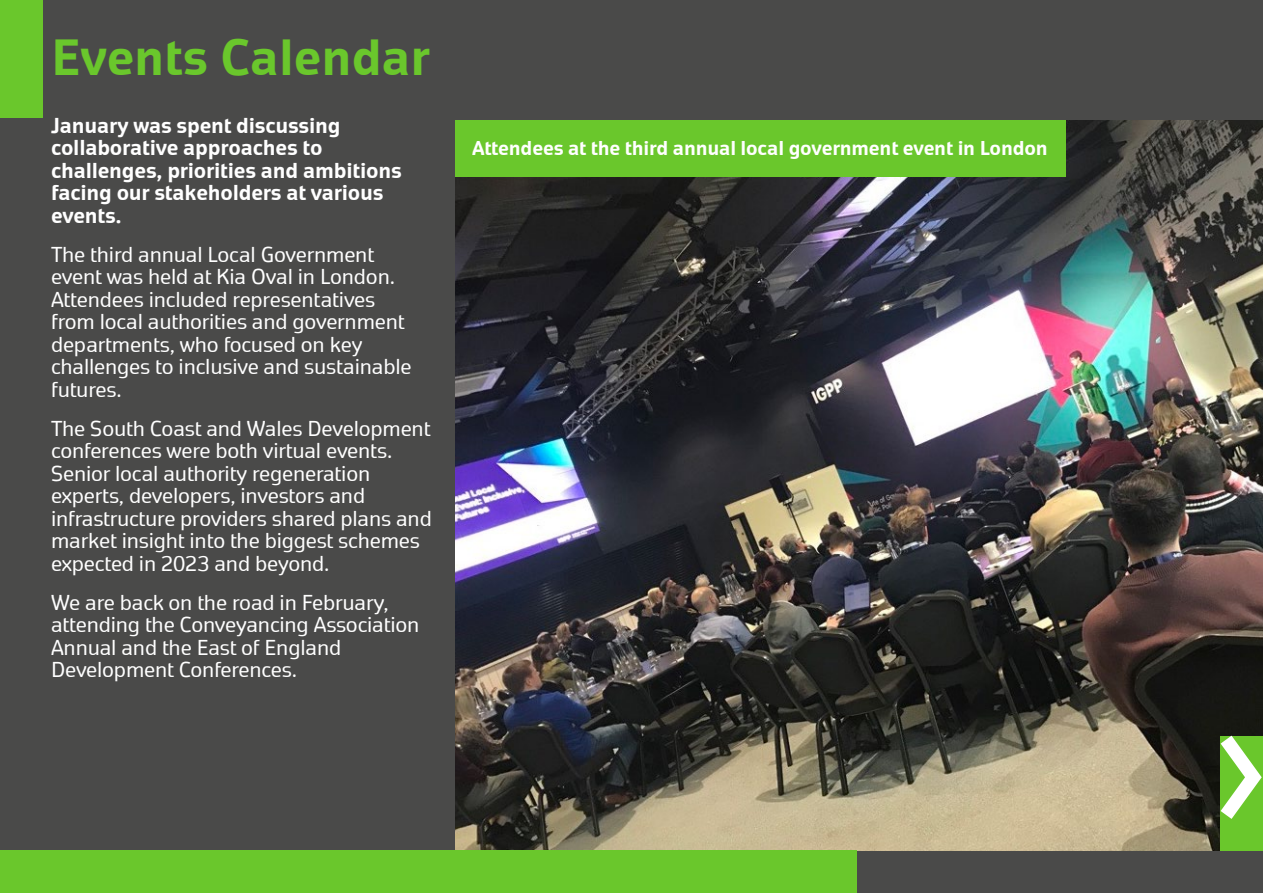
<style>
.page{position:relative;width:1263px;height:893px;background:#4a4a49}
.page>*{position:absolute;margin:0;border:0;box-sizing:border-box;transform-origin:0 0}
.t1{font:700 49.5px "Geo";color:#6ac72c}
.t2{font:21px/22.5px "Geo";letter-spacing:-.01em;color:#fff}
.t3{font:700 21px/22.5px "Geo";letter-spacing:-.01em;color:#fff}
.t4{font:700 19.5px "Geo";letter-spacing:-.01em;color:#fff}
</style>
<div class="page">
<div style="left:0;top:0;width:43px;height:117px;background:#6ac72c"></div>
<img style="left:455px;top:120px;width:808px;height:730px">
<div style="left:0;top:850px;width:856px;height:43px;background:#6ac72c"></div>
<div style="left:455px;top:120px;width:610px;height:56px;background:#6ac72c"></div>
<div style="left:1220px;top:736px;width:43px;height:114px;background:#6ac72c"></div>
<svg style="left:1207px;top:721px;width:56px;height:113px"></svg>
<h1 class="t1" style="left:51px;top:30px;width:380px">Events Calendar</h1>
<p class="t3" style="left:51px;top:114px;width:352px">January was spent discussing collaborative approaches to challenges, priorities and ambitions facing our stakeholders at various events.</p>
<p class="t2" style="left:51px;top:243px;width:362px">The third annual Local Government event was held at Kia Oval in London.<br>Attendees included representatives from local authorities and government departments, who focused on key challenges to inclusive and sustainable futures.</p>
<p class="t2" style="left:51px;top:417px;width:382px">The South Coast and Wales Development conferences were both virtual events.<br>Senior local authority regeneration experts, developers, investors and infrastructure providers shared plans and market insight into the biggest schemes expected in 2023 and beyond.</p>
<p class="t2" style="left:51px;top:591px;width:370px">We are back on the road in February, attending the Conveyancing Association Annual and the East of England Development Conferences.</p>
<p class="t4" style="left:472px;top:137px;width:577px">Attendees at the third annual local government event in London</p>
</div>
